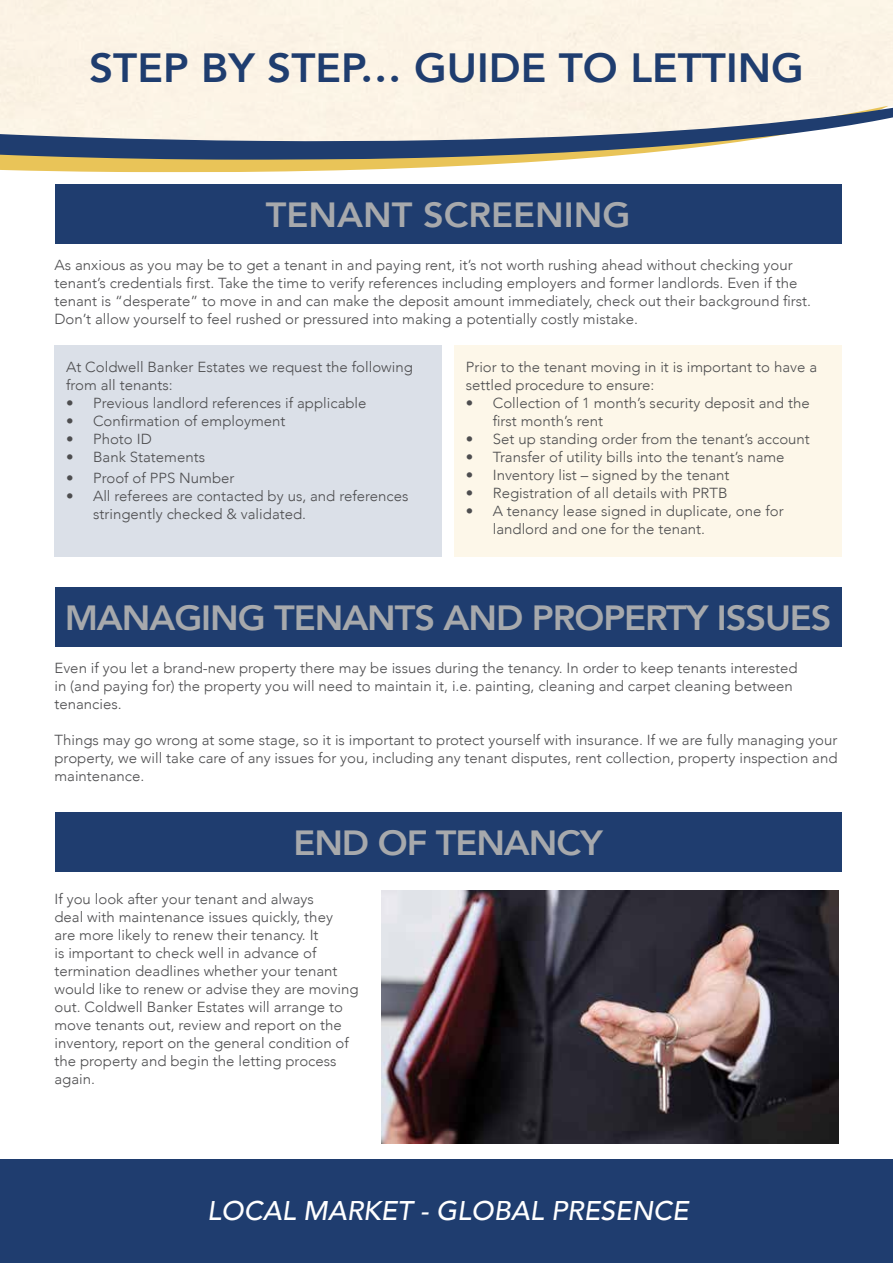
<style>
.page{position:relative;width:893px;height:1263px;background:#fff}
.page>*{position:absolute;margin:0;border:0;box-sizing:border-box;transform-origin:0 0}
.t1{font:800 40.8px "Avenir";color:#1f3d6f}
.t2{font:800 34.95px "Avenir";letter-spacing:-.03em;color:#a7a9ac}
.t3{font:800 34.95px "Avenir";color:#a7a9ac}
.t4{font:italic 500 27px "Avenir";color:#fff}
.t5{font:300 14.55px/18px "Avenir";color:#4d4d4f}
</style>
<div class="page">
<div style="left:0;top:1159px;width:893px;height:104px;background:#1f3d6f"></div>
<svg style="left:0;top:160px;width:560px;height:12px;fill:#e9c458"></svg>
<svg style="left:0;top:93px;width:893px;height:67px;background:#c4c5c4"></svg>
<div style="left:55px;top:345px;width:387px;height:212px;background:#dbe0e8"></div>
<div style="left:454px;top:345px;width:388px;height:212px;background:#fdf7e9"></div>
<div style="left:55px;top:184px;width:787px;height:59px;background:#1f3d6f"></div>
<div style="left:55px;top:587px;width:787px;height:59px;background:#1f3d6f"></div>
<div style="left:55px;top:812px;width:787px;height:60px;background:#1f3d6f"></div>
<img style="left:382px;top:891px;width:457px;height:252px">
<h1 class="t1" style="left:89px;top:36px;width:716px">STEP BY STEP… GUIDE TO LETTING</h1>
<h2 class="t3" style="left:266px;top:187px;width:366px">TENANT SCREENING</h2>
<p class="t5" style="left:54px;top:255px;width:758px">As anxious as you may be to get a tenant in and paying rent, it’s not worth rushing ahead without checking your tenant’s credentials first. Take the time to verify references including employers and former landlords. Even if the tenant is “desperate” to move in and can make the deposit amount immediately, check out their background first.<br>Don’t allow yourself to feel rushed or pressured into making a potentially costly mistake.</p>
<p class="t5" style="left:66px;top:357px;width:348px">At Coldwell Banker Estates we request the following from all tenants:</p>
<p class="t5" style="left:66px;top:393px;width:302px">• Previous landlord references if applicable</p>
<p class="t5" style="left:66px;top:411px;width:221px">• Confirmation of employment</p>
<p class="t5" style="left:66px;top:429px;width:87px">• Photo ID</p>
<p class="t5" style="left:66px;top:447px;width:140px">• Bank Statements</p>
<p class="t5" style="left:66px;top:469px;width:170px">• Proof of PPS Number</p>
<p class="t5" style="left:93px;top:487px;width:317px;text-indent:-27px">• All referees are contacted by us, and references stringently checked &amp; validated.</p>
<p class="t5" style="left:466px;top:357px;width:353px">Prior to the tenant moving in it is important to have a settled procedure to ensure:</p>
<p class="t5" style="left:493px;top:393px;width:318px;text-indent:-27px">• Collection of 1 month’s security deposit and the first month’s rent</p>
<p class="t5" style="left:466px;top:429px;width:346px">• Set up standing order from the tenant’s account</p>
<p class="t5" style="left:466px;top:447px;width:320px">• Transfer of utility bills into the tenant’s name</p>
<p class="t5" style="left:466px;top:465px;width:265px">• Inventory list – signed by the tenant</p>
<p class="t5" style="left:466px;top:483px;width:263px">• Registration of all details with PRTB</p>
<p class="t5" style="left:493px;top:501px;width:292px;text-indent:-27px">• A tenancy lease signed in duplicate, one for landlord and one for the tenant.</p>
<h2 class="t2" style="left:65px;top:590px;width:768px">MANAGING TENANTS AND PROPERTY ISSUES</h2>
<p class="t5" style="left:54px;top:659px;width:745px">Even if you let a brand-new property there may be issues during the tenancy. In order to keep tenants interested in (and paying for) the property you will need to maintain it, i.e. painting, cleaning and carpet cleaning between tenancies.</p>
<p class="t5" style="left:54px;top:731px;width:785px;text-align:justify">Things may go wrong at some stage, so it is important to protect yourself with insurance. If we are fully managing your property, we will take care of any issues for you, including any tenant disputes, rent collection, property inspection and maintenance.</p>
<h2 class="t2" style="left:293px;top:816px;width:311px">END OF TENANCY</h2>
<p class="t5" style="left:54px;top:890px;width:306px">If you look after your tenant and always<br>deal with maintenance issues quickly, they<br>are more likely to renew their tenancy. It<br>is important to check well in advance of termination deadlines whether your tenant would like to renew or advise they are moving out. Coldwell Banker Estates will arrange to move tenants out, review and report on the inventory, report on the general condition of the property and begin the letting process again.</p>
<h3 class="t4" style="left:207px;top:1194px;width:483px">LOCAL MARKET - GLOBAL PRESENCE</h3>
</div>
